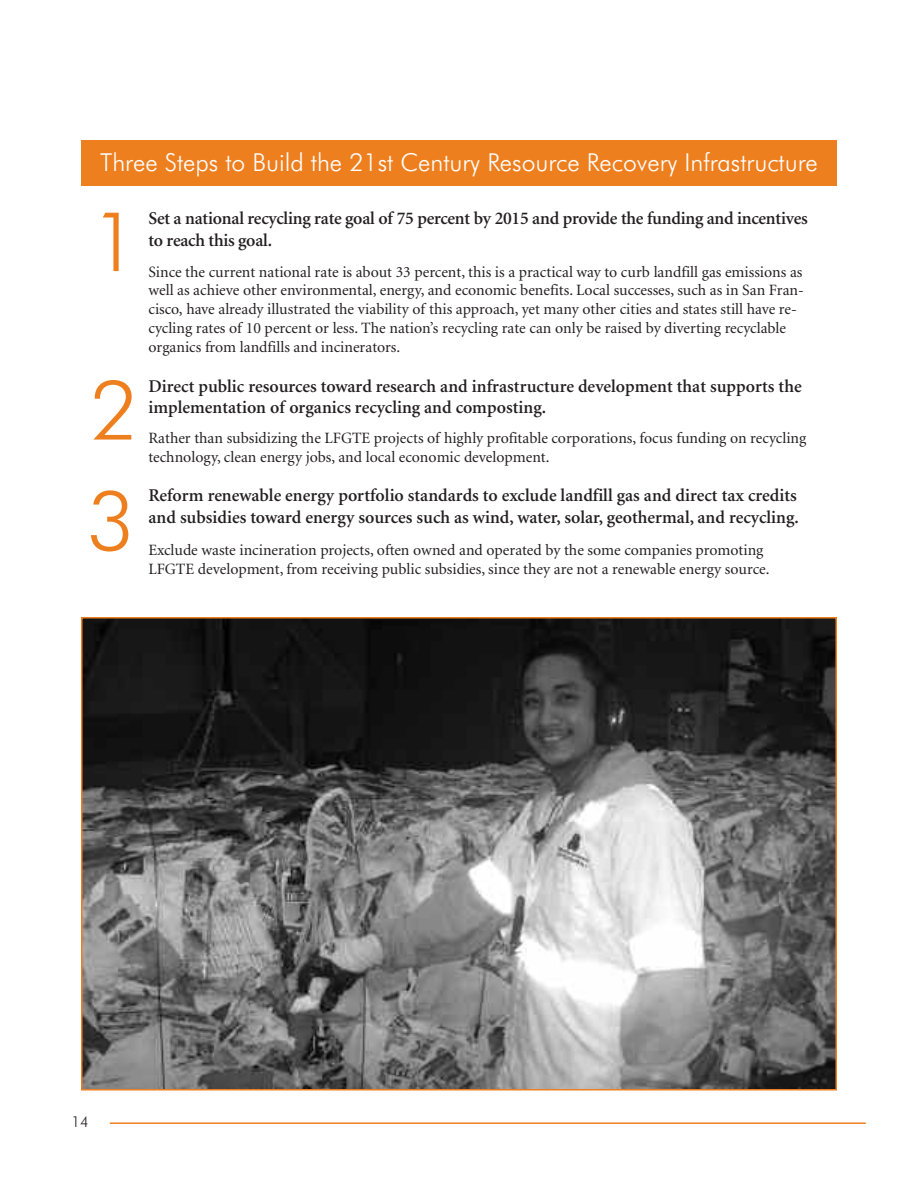
<style>
.page{position:relative;width:918px;height:1188px;background:#fff}
.page>*{position:absolute;margin:0;border:0;box-sizing:border-box;transform-origin:0 0}
.t1{font:300 82.5px/168.4px "Futura BT";color:#ee7f1f}
.t2{font:300 24.75px "Futura BT";color:#fff}
.t3{font:600 18px/21.6px "Minion";color:#231f20}
.t4{font:15.75px/18.9px "Minion";color:#231f20}
.t5{font:300 15px "Futura BT";color:#231f20}
</style>
<div class="page">
<hr style="left:110px;top:1122px;width:756px;height:2px;background:#ee7f1f">
<div style="left:81px;top:140px;width:756px;height:46px;background:#ee7f1f"></div>
<img style="left:84px;top:620px;width:750px;height:467px">
<div style="left:81px;top:617px;width:756px;height:473px;border:2px solid #ee7f1f"></div>
<h2 class="t2" style="left:100px;top:152px;width:719px">Three Steps to Build the 21st Century Resource Recovery Infrastructure</h2>
<h1 class="t1" style="left:91px;top:165px;width:50px">1<br>2</h1>
<h1 class="t1" style="left:87px;top:443px;width:49px">3</h1>
<p class="t3" style="left:148px;top:209px;width:661px">Set a national recycling rate goal of 75 percent by 2015 and provide the funding and incentives to reach this goal.</p>
<p class="t4" style="left:148px;top:263px;width:657px">Since the current national rate is about 33 percent, this is a practical way to curb landfill gas emissions as well as achieve other environmental, energy, and economic benefits. Local successes, such as in San Fran&shy;cisco, have already illustrated the viability of this approach, yet many other cities and states still have re&shy;cycling rates of 10 percent or less. The nation’s recycling rate can only be raised by diverting recyclable organics from landfills and incinerators.</p>
<p class="t3" style="left:148px;top:376px;width:655px">Direct public resources toward research and infrastructure development that supports the implementation of organics recycling and composting.</p>
<p class="t4" style="left:148px;top:430px;width:659px">Rather than subsidizing the LFGTE projects of highly profitable corporations, focus funding on recycling technology, clean energy jobs, and local economic development.</p>
<p class="t3" style="left:148px;top:486px;width:652px">Reform renewable energy portfolio standards to exclude landfill gas and direct tax credits and subsidies toward energy sources such as wind, water, solar, geothermal, and recycling.</p>
<p class="t4" style="left:148px;top:542px;width:622px">Exclude waste incineration projects, often owned and operated by the some companies promoting<br>LFGTE development, from receiving public subsidies, since they are not a renewable energy source.</p>
<p class="t5" style="left:72px;top:1115px;width:19px">14</p>
</div>
